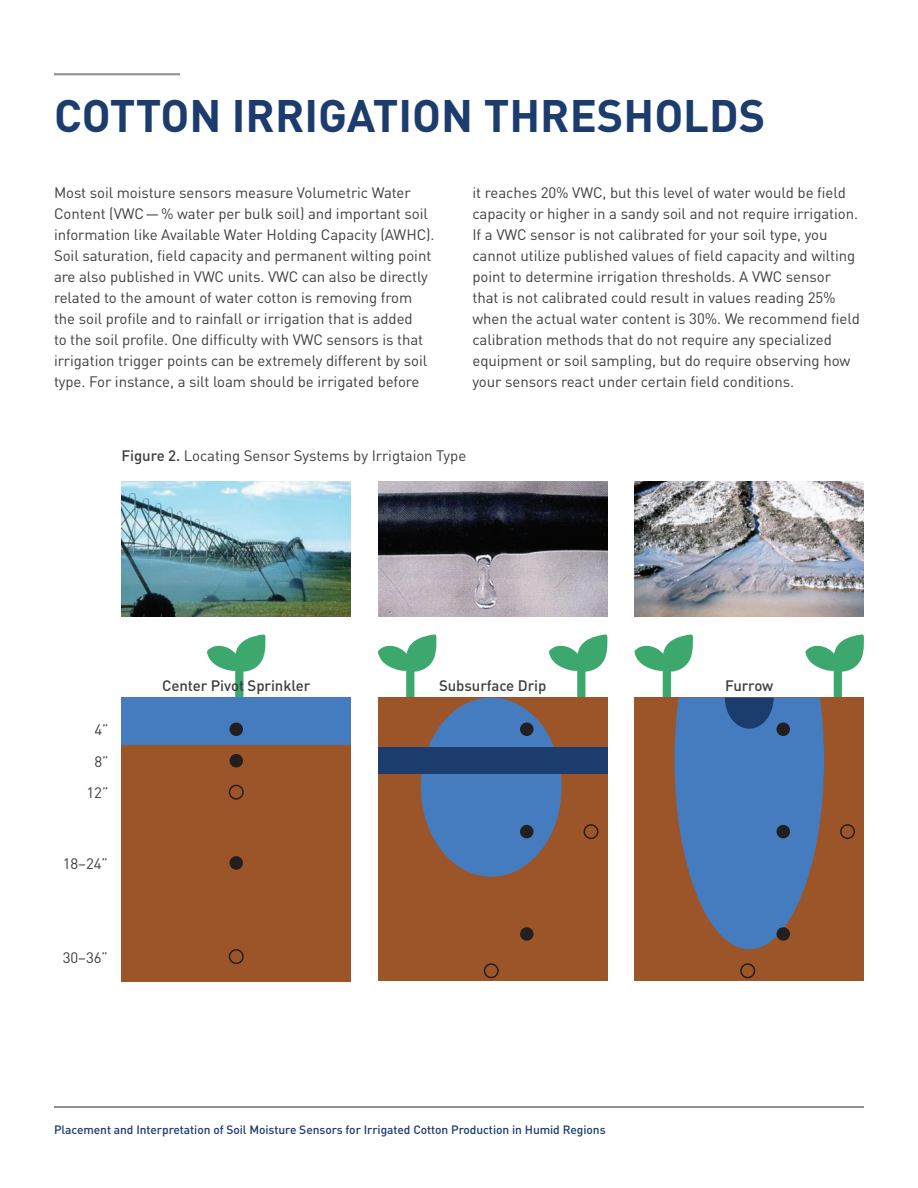
<style>
.page{position:relative;width:918px;height:1188px;background:#fff}
.page>*{position:absolute;margin:0;border:0;box-sizing:border-box;transform-origin:0 0}
.t1{font:700 45px "DIN";color:#1c3c6e}
.t2{font:15px/21px "DIN";letter-spacing:-.005em;color:#3e3e3f}
.t3{font:500 15px "DIN";letter-spacing:-.005em;color:#3e3e3f}
.t4{font:500 12px "DIN";letter-spacing:-.005em;color:#1c3c6e}
.s1{font-weight:500}
</style>
<div class="page">
<hr style="left:54px;top:1107px;width:810px;height:1px;background:#939598">
<svg style="left:378px;top:634px;width:60px;height:64px"></svg>
<svg style="left:549px;top:634px;width:59px;height:64px"></svg>
<div style="left:378px;top:698px;width:230px;height:283px;background:#9c5529"></div>
<div style="left:421px;top:698px;width:141px;height:179px;background:#457bbf;border-radius:50%"></div>
<div style="left:378px;top:747px;width:230px;height:27px;background:#1c3c6e"></div>
<svg style="left:207px;top:634px;width:60px;height:64px"></svg>
<div style="left:634px;top:698px;width:230px;height:283px;background:#9c5529"></div>
<svg style="left:634px;top:634px;width:230px;height:315px"></svg>
<hr style="left:54px;top:73px;width:126px;height:2px;background:#939598">
<div style="left:122px;top:698px;width:229px;height:47px;background:#457bbf"></div>
<div style="left:122px;top:745px;width:229px;height:236px;background:#9c5529"></div>
<img style="left:122px;top:482px;width:229px;height:135px">
<img style="left:378px;top:482px;width:230px;height:135px">
<img style="left:634px;top:482px;width:230px;height:135px">
<div style="left:230px;top:723px;width:13px;height:13px;background:#231f20;border-radius:50%"></div>
<div style="left:230px;top:754px;width:13px;height:13px;background:#231f20;border-radius:50%"></div>
<div style="left:229px;top:785px;width:15px;height:15px;border:2px solid #231f20;border-radius:50%"></div>
<div style="left:230px;top:856px;width:13px;height:14px;background:#231f20;border-radius:50%"></div>
<div style="left:229px;top:949px;width:15px;height:15px;border:2px solid #231f20;border-radius:50%"></div>
<div style="left:520px;top:723px;width:14px;height:13px;background:#231f20;border-radius:50%"></div>
<div style="left:520px;top:825px;width:14px;height:13px;background:#231f20;border-radius:50%"></div>
<div style="left:520px;top:927px;width:14px;height:14px;background:#231f20;border-radius:50%"></div>
<div style="left:484px;top:963px;width:15px;height:15px;border:2px solid #231f20;border-radius:50%"></div>
<div style="left:584px;top:824px;width:15px;height:15px;border:2px solid #231f20;border-radius:50%"></div>
<div style="left:777px;top:723px;width:13px;height:13px;background:#231f20;border-radius:50%"></div>
<div style="left:777px;top:825px;width:13px;height:13px;background:#231f20;border-radius:50%"></div>
<div style="left:777px;top:927px;width:13px;height:14px;background:#231f20;border-radius:50%"></div>
<div style="left:740px;top:963px;width:15px;height:15px;border:2px solid #231f20;border-radius:50%"></div>
<div style="left:840px;top:824px;width:15px;height:15px;border:2px solid #231f20;border-radius:50%"></div>
<h1 class="t1" style="left:54px;top:86px;width:713px">COTTON IRRIGATION THRESHOLDS</h1>
<p class="t2" style="left:54px;top:182px;width:382px">Most soil moisture sensors measure Volumetric Water Content (VWC—% water per bulk soil) and important soil information like Available Water Holding Capacity (AWHC).<br>Soil saturation, field capacity and permanent wilting point are also published in VWC units. VWC can also be directly related to the amount of water cotton is removing from the soil profile and to rainfall or irrigation that is added<br>to the soil profile. One difficulty with VWC sensors is that irrigation trigger points can be extremely different by soil type. For instance, a silt loam should be irrigated before</p>
<p class="t2" style="left:472px;top:182px;width:389px">it reaches 20% VWC, but this level of water would be field capacity or higher in a sandy soil and not require irrigation.<br>If a VWC sensor is not calibrated for your soil type, you cannot utilize published values of field capacity and wilting point to determine irrigation thresholds. A VWC sensor that is not calibrated could result in values reading 25% when the actual water content is 30%. We recommend field calibration methods that do not require any specialized equipment or soil sampling, but do require observing how your sensors react under certain field conditions.</p>
<p class="t2" style="left:122px;top:445px;width:346px"><span class="s1">Figure 2.</span> Locating Sensor Systems by Irrigtaion Type</p>
<p class="t2" style="left:87px;top:714px;width:24px;line-height:31.5px;text-align:center">4”<br>8”<br>12”</p>
<p class="t2" style="left:63px;top:853px;width:47px">18–24”</p>
<p class="t2" style="left:63px;top:946px;width:47px">30–36”</p>
<p class="t3" style="left:162px;top:676px;width:150px">Center Pivot Sprinkler</p>
<p class="t3" style="left:439px;top:676px;width:109px">Subsurface Drip</p>
<p class="t3" style="left:725px;top:676px;width:50px">Furrow</p>
<p class="t4" style="left:54px;top:1122px;width:553px">Placement and Interpretation of Soil Moisture Sensors for Irrigated Cotton Production in Humid Regions</p>
</div>
